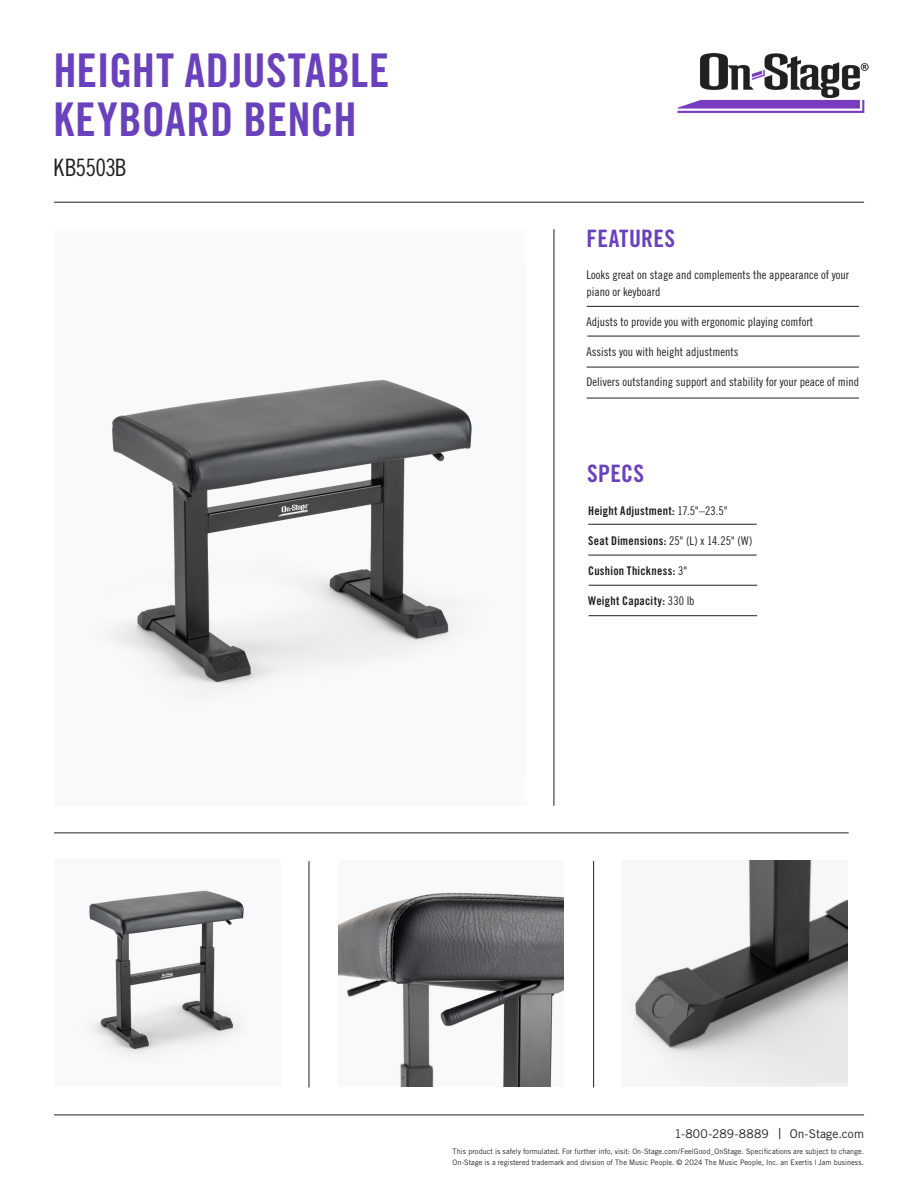
<style>
.page{position:relative;width:918px;height:1188px;background:#fff}
.page>*{position:absolute;margin:0;border:0;box-sizing:border-box;transform-origin:0 0}
.t1{font:46.5px "Trade Gothic LT Std Bd Cn 20";letter-spacing:.005em;color:#6a41bd}
.t2{font:24px "Trade Gothic LT Std Bd Cn 20";letter-spacing:.01em;color:#6a41bd}
.t3{font:24px "Trade Gothic LT Std Cn 18";letter-spacing:-.03em;color:#231f20}
.Paragraph_Style_1{font:12px "Trade Gothic LT Std Cn 18";color:#231f20}
.Paragraph_Style_1-2{font:12px "Trade Gothic LT Std Bd Cn 20";letter-spacing:.02em;color:#231f20}
.t4{font:12px "Trade Gothic LT Std";letter-spacing:.005em;color:#231f20}
.t5{font:7.5px/10.5px "Trade Gothic LT Std";letter-spacing:.005em;color:#231f20}
.s1{font-family:"Trade Gothic LT Std Cn 18"}
.s2{font-family:"Trade Gothic LT Std Bd Cn 20"}
.s3{font-size:15px}
</style>
<div class="page">
<hr style="left:54px;top:202px;width:810px;height:1px;background:#231f20">
<hr style="left:54px;top:832px;width:795px;height:1px;background:#231f20">
<hr style="left:309px;top:861px;width:1px;height:227px;background:#231f20">
<hr style="left:554px;top:229px;width:1px;height:577px;background:#231f20">
<hr style="left:54px;top:1115px;width:810px;height:1px;background:#231f20">
<img style="left:677px;top:53px;width:192px;height:60px">
<img style="left:339px;top:892px;width:225px;height:194px">
<img style="left:86px;top:890px;width:159px;height:169px">
<div style="left:54px;top:229px;width:472px;height:577px;background:#f9fafc"></div>
<img style="left:112px;top:380px;width:360px;height:306px">
<hr style="left:587px;top:306px;width:272px;height:1px;background:#231f20">
<hr style="left:587px;top:398px;width:272px;height:1px;background:#231f20">
<hr style="left:587px;top:336px;width:273px;height:1px;background:#231f20">
<hr style="left:587px;top:367px;width:272px;height:1px;background:#231f20">
<hr style="left:593px;top:861px;width:1px;height:227px;background:#231f20">
<img style="left:627px;top:861px;width:221px;height:225px">
<hr style="left:588px;top:524px;width:169px;height:1px;background:#231f20">
<hr style="left:588px;top:555px;width:169px;height:1px;background:#231f20">
<hr style="left:589px;top:585px;width:168px;height:1px;background:#231f20">
<hr style="left:589px;top:615px;width:168px;height:1px;background:#231f20">
<p class="t1" style="left:53px;top:42px;width:338px">HEIGHT ADJUSTABLE</p>
<p class="t1" style="left:53px;top:92px;width:305px">KEYBOARD BENCH</p>
<p class="t3" style="left:53px;top:153px;width:75px">KB5503B</p>
<p class="t2" style="left:587px;top:223px;width:90px">FEATURES</p>
<p class="Paragraph_Style_1" style="left:587px;top:268px;width:264px">Looks great on stage and complements the appearance of your</p>
<p class="Paragraph_Style_1" style="left:587px;top:284px;width:75px">piano or keyboard</p>
<p class="Paragraph_Style_1" style="left:587px;top:314px;width:228px">Adjusts to provide you with ergonomic playing comfort</p>
<p class="Paragraph_Style_1" style="left:587px;top:344px;width:153px">Assists you with height adjustments</p>
<p class="Paragraph_Style_1" style="left:587px;top:374px;width:274px">Delivers outstanding support and stability for your peace of mind</p>
<p class="t2" style="left:587px;top:459px;width:58px">SPECS</p>
<p class="Paragraph_Style_1-2" style="left:588px;top:503px;width:141px">Height Adjustment: <span class="s1">17.5"–23.5"</span></p>
<p class="Paragraph_Style_1" style="left:588px;top:533px;width:166px"><span class="s2">Seat Dimensions:</span> 25" (L) x 14.25" (W)</p>
<p class="Paragraph_Style_1-2" style="left:588px;top:563px;width:101px">Cushion Thickness: <span class="s1">3"</span></p>
<p class="Paragraph_Style_1-2" style="left:588px;top:593px;width:108px">Weight Capacity: <span class="s1">330 lb</span></p>
<p class="t4" style="left:674px;top:1126px;width:191px">1-800-289-8889 <span class="s3">|</span> On-Stage.com</p>
<p class="t5" style="left:452px;top:1146px;width:413px">This product is safely formulated. For further info, visit: On-Stage.com/FeelGood_OnStage. Specifications are subject to change.<br>On-Stage is a registered trademark and division of The Music People. © 2024 The Music People, Inc. an Exertis | Jam business.</p>
</div>
